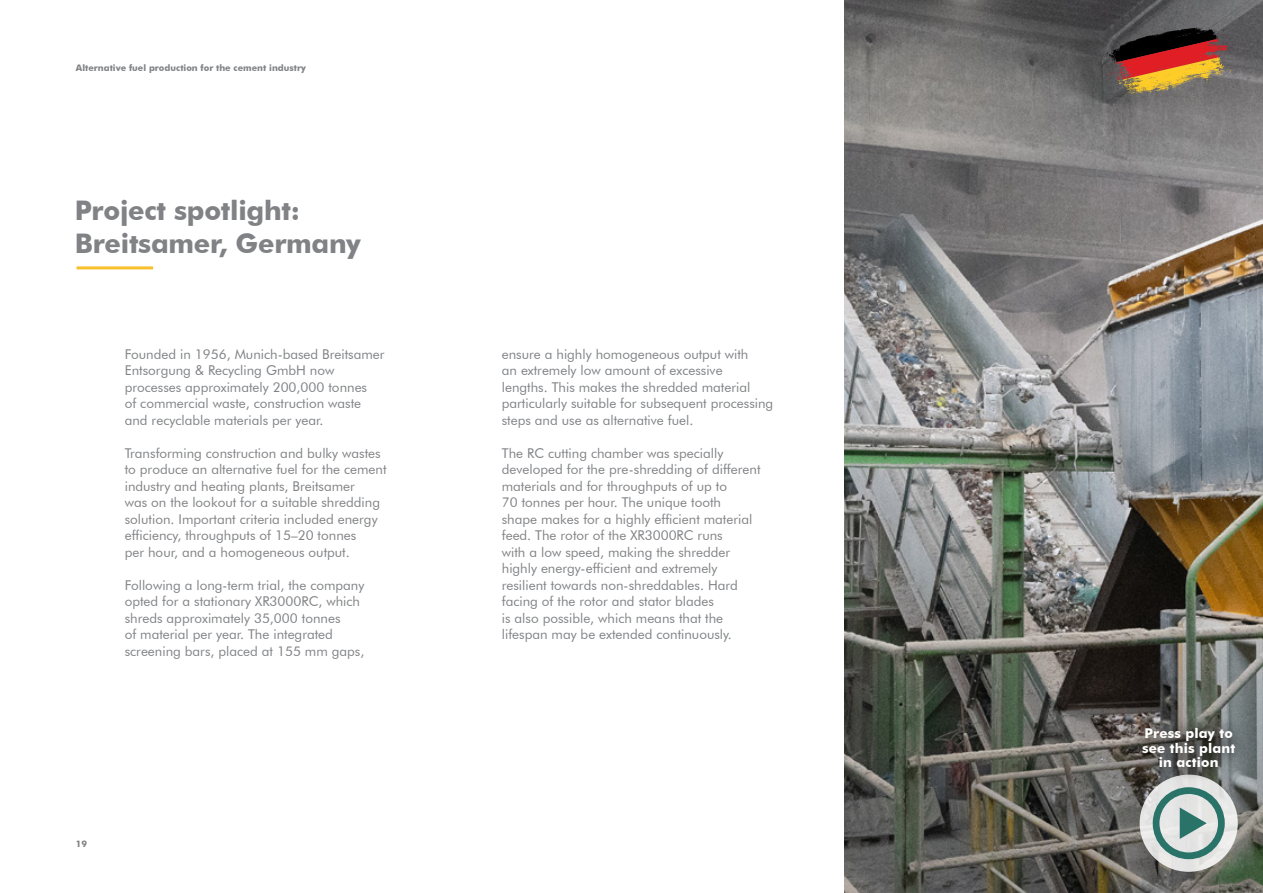
<style>
.page{position:relative;width:1263px;height:893px;background:#fff}
.page>*{position:absolute;margin:0;border:0;box-sizing:border-box;transform-origin:0 0}
.t1{font:700 27px/33px "Futura BT";letter-spacing:-.01em;color:#808285}
.t2{font:13.5px/16.5px "Futura BT";color:#808285}
.t3{font:700 13.5px/14.7px "Futura BT";letter-spacing:.01em;color:#fff;text-align:center}
.t4{font:700 9px "Futura BT";color:#808285}
</style>
<div class="page">
<img style="left:844px;top:0;width:419px;height:893px">
<hr style="left:77px;top:266px;width:76px;height:3px;background:#f8c02c">
<svg style="left:1193px;top:23px;width:20px;height:5px"></svg>
<div style="left:1140px;top:775px;width:98px;height:97px;background:#e6e6e6;border-radius:50%"></div>
<svg style="left:1153px;top:787px;width:72px;height:72px"></svg>
<svg style="left:1130px;top:714px;width:117px;height:67px;background:#61615e"></svg>
<p class="t4" style="left:76px;top:62px;width:231px">Alternative fuel production for the cement industry</p>
<h1 class="t1" style="left:75px;top:193px;width:287px">Project spotlight:<br>Breitsamer, Germany</h1>
<p class="t2" style="left:125px;top:345px;width:261px">Founded in 1956, Munich-based Breitsamer Entsorgung &amp; Recycling GmbH now processes approximately 200,000 tonnes<br>of commercial waste, construction waste and recyclable materials per year.</p>
<p class="t2" style="left:125px;top:444px;width:263px">Transforming construction and bulky wastes to produce an alternative fuel for the cement industry and heating plants, Breitsamer<br>was on the lookout for a suitable shredding solution. Important criteria included energy efficiency, throughputs of 15–20 tonnes<br>per hour, and a homogeneous output.</p>
<p class="t2" style="left:125px;top:576px;width:241px">Following a long-term trial, the company opted for a stationary XR3000RC, which shreds approximately 35,000 tonnes<br>of material per year. The integrated screening bars, placed at 155 mm gaps,</p>
<p class="t4" style="left:76px;top:838px;width:13px">19</p>
<p class="t2" style="left:502px;top:345px;width:273px">ensure a highly homogeneous output with<br>an extremely low amount of excessive<br>lengths. This makes the shredded material particularly suitable for subsequent processing steps and use as alternative fuel.</p>
<p class="t2" style="left:502px;top:444px;width:260px">The RC cutting chamber was specially developed for the pre-shredding of different materials and for throughputs of up to<br>70 tonnes per hour. The unique tooth<br>shape makes for a highly efficient material feed. The rotor of the XR3000RC runs<br>with a low speed, making the shredder highly energy-efficient and extremely resilient towards non-shreddables. Hard facing of the rotor and stator blades<br>is also possible, which means that the lifespan may be extended continuously.</p>
<p class="t3" style="left:1142px;top:726px;width:95px">Press play to see this plant in action</p>
</div>
